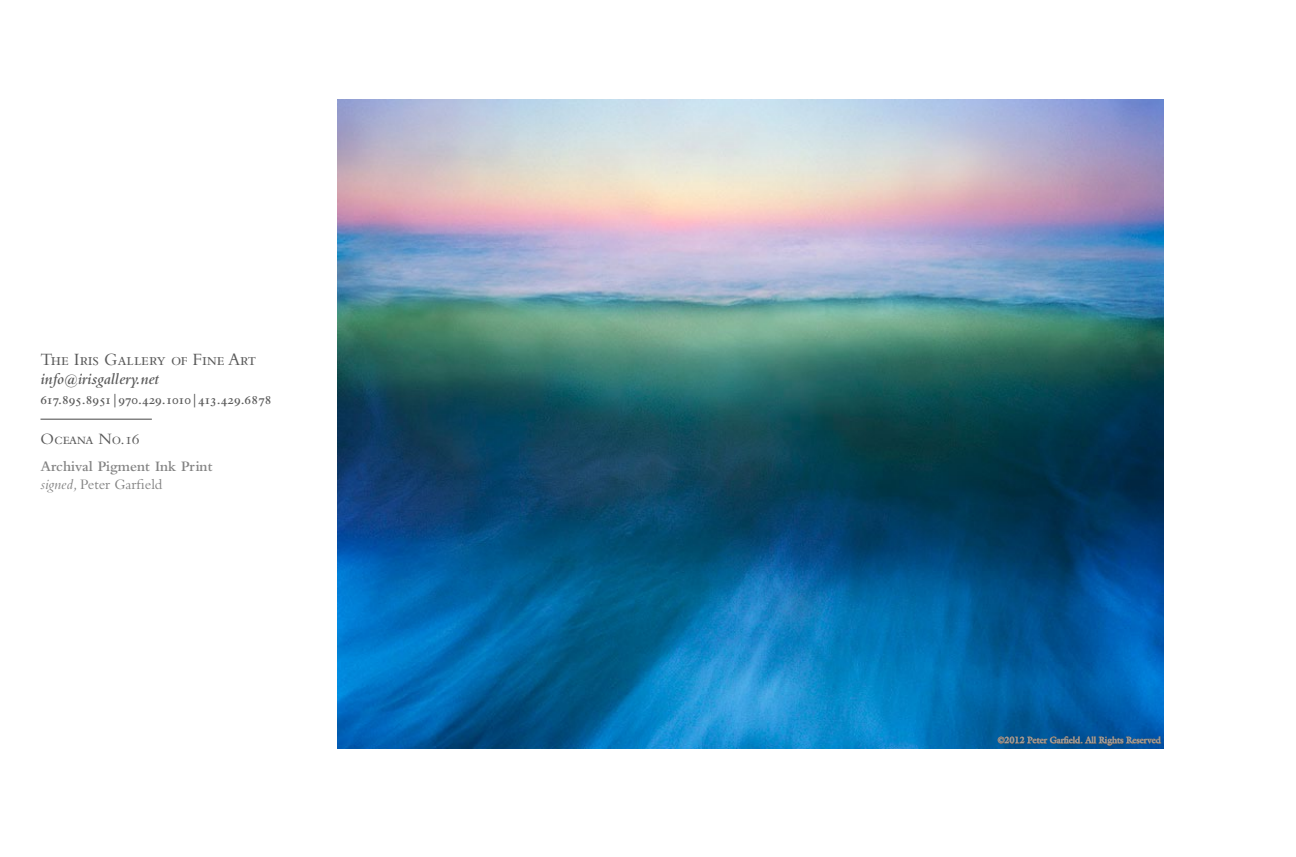
<style>
.page{position:relative;width:1296px;height:857px;background:#fff}
.page>*{position:absolute;margin:0;border:0;box-sizing:border-box;transform-origin:0 0}
.t1{font:18px "Bembo SC";color:#5a5a5a}
.t2{font:italic 600 16.5px "Bembo";color:#5a5a5a}
.t3{font:16.5px "Bembo SC";letter-spacing:-.04em;color:#5a5a5a}
.t4{font:600 15px/18px "Bembo";color:#838383}
.t5{font:13.5px "Bembo Semibold Os F";color:#5a5a5a}
.t6{font:9px "Galliard";color:#b0b0b0}
.s1{font-weight:400;font-style:italic}
.s2{font-weight:400}
</style>
<div class="page">
<hr style="left:40px;top:418px;width:112px;height:1px;background:#5a5a5a">
<img style="left:338px;top:99px;width:826px;height:649px">
<svg style="left:997px;top:735px;width:165px;height:11px;background:#2c5d86"></svg>
<p class="t1" style="left:40px;top:349px;width:217px">The Iris Gallery of Fine Art</p>
<p class="t2" style="left:40px;top:370px;width:120px">info@irisgallery.net</p>
<p class="t5" style="left:40px;top:392px;width:232px">617.895.8951|970.429.1010|413.429.6878</p>
<p class="t3" style="left:40px;top:430px;width:101px">Oceana No.16</p>
<p class="t4" style="left:40px;top:457px;width:173px">Archival Pigment Ink Print <span class="s1">signed,</span> <span class="s2">Peter Garfield</span></p>
<p class="t6" style="left:998px;top:734px;width:165px">©2012 Peter Garfield. All Rights Reserved</p>
</div>
